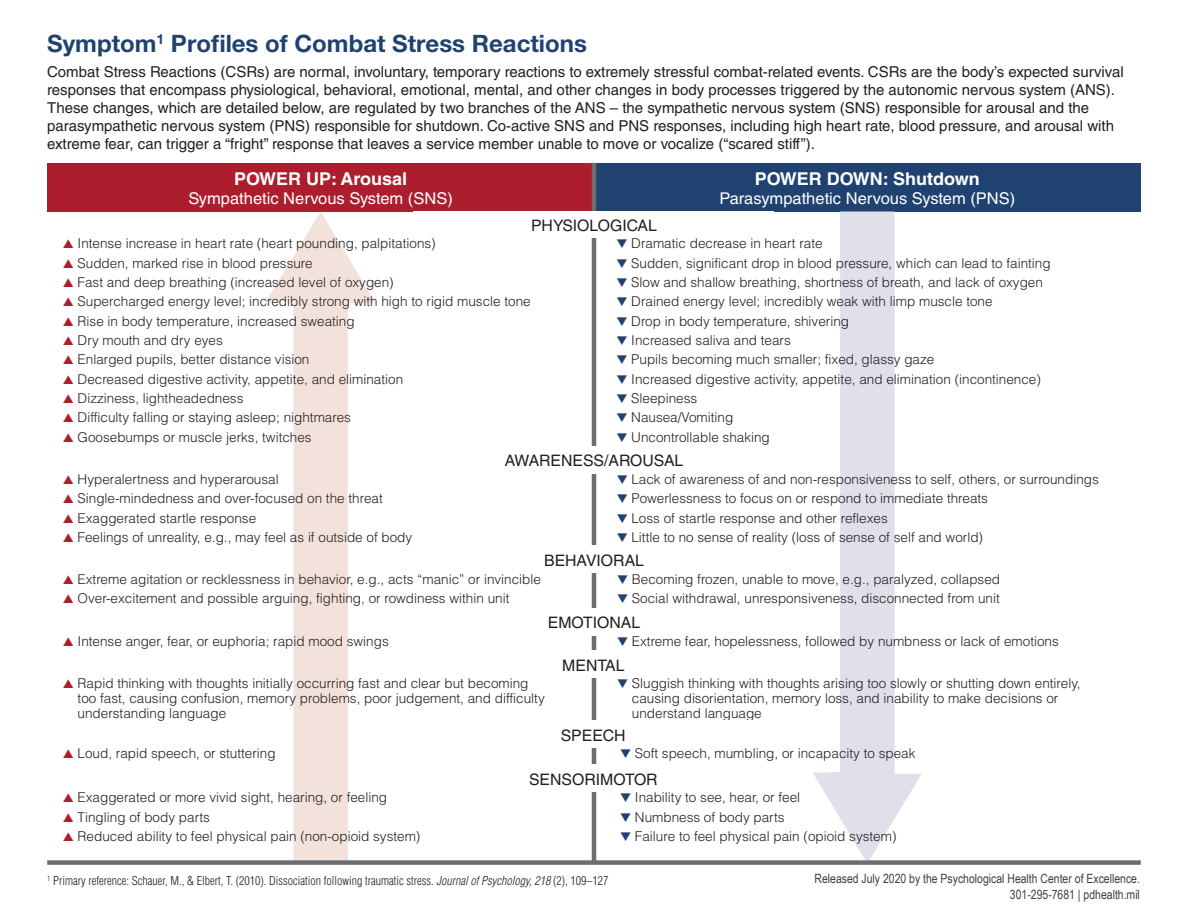
<style>
.page{position:relative;width:1188px;height:918px;background:#fff}
.page>*{position:absolute;margin:0;border:0;box-sizing:border-box;transform-origin:0 0}
.t1{font:700 24px "Helvetica Neue LT Pro";color:#204271}
.t2{font:700 17.7px "Helvetica LT Std";color:#fff}
.t3{font:16.2px "Helvetica LT Std";color:#fff}
.t4{font:15.75px "Helvetica LT Std";color:#231f20}
.t5{font:15px/18px "Helvetica LT Std";color:#231f20}
.t6{font:300 13.5px/19.4px "Helvetica LT Std";color:#231f20}
.t7{font:12.75px/15.3px "Arial Narrow";color:#404040;text-align:right}
.t8{font:300 condensed 12px "Helvetica LT Std";color:#231f20}
.s1{font-style:italic}
</style>
<div class="page">
<div style="left:47px;top:163px;width:547px;height:49px;background:#ac1e2d"></div>
<div style="left:594px;top:163px;width:547px;height:49px;background:#204271"></div>
<svg style="left:266px;top:212px;width:109px;height:648px"></svg>
<svg style="left:813px;top:211px;width:109px;height:649px"></svg>
<hr style="left:592px;top:163px;width:4px;height:700px;background:#6c6d70">
<div style="left:47px;top:860px;width:1094px;height:5px;background:#6c6d70"></div>
<div style="left:414px;top:212px;width:360px;height:26px;background:#fff"></div>
<div style="left:414px;top:446px;width:360px;height:27px;background:#fff"></div>
<div style="left:414px;top:546px;width:360px;height:27px;background:#fff"></div>
<div style="left:414px;top:608px;width:360px;height:27px;background:#fff"></div>
<div style="left:413px;top:651px;width:361px;height:27px;background:#fff"></div>
<div style="left:413px;top:720px;width:361px;height:27px;background:#fff"></div>
<div style="left:413px;top:765px;width:361px;height:27px;background:#fff"></div>
<h1 class="t1" style="left:47px;top:29px;width:541px">Symptom<sup>1</sup> Profiles of Combat Stress Reactions</h1>
<p class="t5" style="left:47px;top:63px;width:1078px">Combat Stress Reactions (CSRs) are normal, involuntary, temporary reactions to extremely stressful combat-related events. CSRs are the body’s expected survival responses that encompass physiological, behavioral, emotional, mental, and other changes in body processes triggered by the autonomic nervous system (ANS).<br>These changes, which are detailed below, are regulated by two branches of the ANS – the sympathetic nervous system (SNS) responsible for arousal and the parasympathetic nervous system (PNS) responsible for shutdown. Co-active SNS and PNS responses, including high heart rate, blood pressure, and arousal with extreme fear, can trigger a “fright” response that leaves a service member unable to move or vocalize (“scared stiff”).</p>
<h2 class="t2" style="left:234px;top:168px;width:175px">POWER UP: Arousal</h2>
<p class="t3" style="left:188px;top:189px;width:266px">Sympathetic Nervous System (SNS)</p>
<h2 class="t2" style="left:755px;top:168px;width:227px">POWER DOWN: Shutdown</h2>
<p class="t3" style="left:719px;top:189px;width:297px">Parasympathetic Nervous System (PNS)</p>
<p class="t4" style="left:531px;top:217px;width:127px">PHYSIOLOGICAL</p>
<p class="t6" style="left:78px;top:234px;width:455px">Intense increase in heart rate (heart pounding, palpitations)<br>Sudden, marked rise in blood pressure<br>Fast and deep breathing (increased level of oxygen)<br>Supercharged energy level; incredibly strong with high to rigid muscle tone Rise in body temperature, increased sweating<br>Dry mouth and dry eyes<br>Enlarged pupils, better distance vision<br>Decreased digestive activity, appetite, and elimination<br>Dizziness, lightheadedness<br>Difficulty falling or staying asleep; nightmares<br>Goosebumps or muscle jerks, twitches</p>
<p class="t6" style="left:631px;top:234px;width:421px">Dramatic decrease in heart rate<br>Sudden, significant drop in blood pressure, which can lead to fainting Slow and shallow breathing, shortness of breath, and lack of oxygen Drained energy level; incredibly weak with limp muscle tone<br>Drop in body temperature, shivering<br>Increased saliva and tears<br>Pupils becoming much smaller; fixed, glassy gaze<br>Increased digestive activity, appetite, and elimination (incontinence)<br>Sleepiness<br>Nausea/Vomiting<br>Uncontrollable shaking</p>
<p class="t6" style="left:78px;top:470px;width:336px">Hyperalertness and hyperarousal<br>Single-mindedness and over-focused on the threat Exaggerated startle response<br>Feelings of unreality, e.g., may feel as if outside of body</p>
<p class="t6" style="left:631px;top:470px;width:469px">Lack of awareness of and non-responsiveness to self, others, or surroundings Powerlessness to focus on or respond to immediate threats<br>Loss of startle response and other reflexes<br>Little to no sense of reality (loss of sense of self and world)</p>
<p class="t4" style="left:505px;top:452px;width:180px">AWARENESS/AROUSAL</p>
<p class="t4" style="left:544px;top:551px;width:101px">BEHAVIORAL</p>
<p class="t6" style="left:78px;top:569px;width:465px">Extreme agitation or recklessness in behavior, e.g., acts “manic” or invincible<br>Over-excitement and possible arguing, fighting, or rowdiness within unit</p>
<p class="t6" style="left:632px;top:569px;width:370px">Becoming frozen, unable to move, e.g., paralyzed, collapsed<br>Social withdrawal, unresponsiveness, disconnected from unit</p>
<p class="t4" style="left:548px;top:614px;width:94px">EMOTIONAL</p>
<p class="t6" style="left:78px;top:631px;width:313px">Intense anger, fear, or euphoria; rapid mood swings</p>
<p class="t6" style="left:632px;top:631px;width:428px">Extreme fear, hopelessness, followed by numbness or lack of emotions</p>
<p class="t4" style="left:562px;top:656px;width:64px">MENTAL</p>
<p class="t6" style="left:78px;top:676px;width:469px;line-height:15px">Rapid thinking with thoughts initially occurring fast and clear but becoming too fast, causing confusion, memory problems, poor judgement, and difficulty understanding language</p>
<p class="t6" style="left:632px;top:676px;width:450px;line-height:15px">Sluggish thinking with thoughts arising too slowly or shutting down entirely, causing disorientation, memory loss, and inability to make decisions or understand language</p>
<p class="t4" style="left:561px;top:726px;width:66px">SPEECH</p>
<p class="t6" style="left:78px;top:744px;width:200px">Loud, rapid speech, or stuttering</p>
<p class="t6" style="left:635px;top:744px;width:282px">Soft speech, mumbling, or incapacity to speak</p>
<p class="t6" style="left:78px;top:788px;width:344px">Exaggerated or more vivid sight, hearing, or feeling<br>Tingling of body parts<br>Reduced ability to feel physical pain (non-opioid system)</p>
<p class="t6" style="left:635px;top:788px;width:263px">Inability to see, hear, or feel<br>Numbness of body parts<br>Failure to feel physical pain (opioid system)</p>
<p class="t4" style="left:529px;top:771px;width:130px">SENSORIMOTOR</p>
<p class="t8" style="left:47px;top:873px;width:563px"><sup>1</sup> Primary reference: Schauer, M., &amp; Elbert, T. (2010). Dissociation following traumatic stress. <span class="s1">Journal of Psychology, 218</span> (2), 109–127</p>
<p class="t7" style="left:815px;top:871px;width:327px">Released July 2020 by the Psychological Health Center of Excellence.<br>301-295-7681 | pdhealth.mil</p>
</div>
